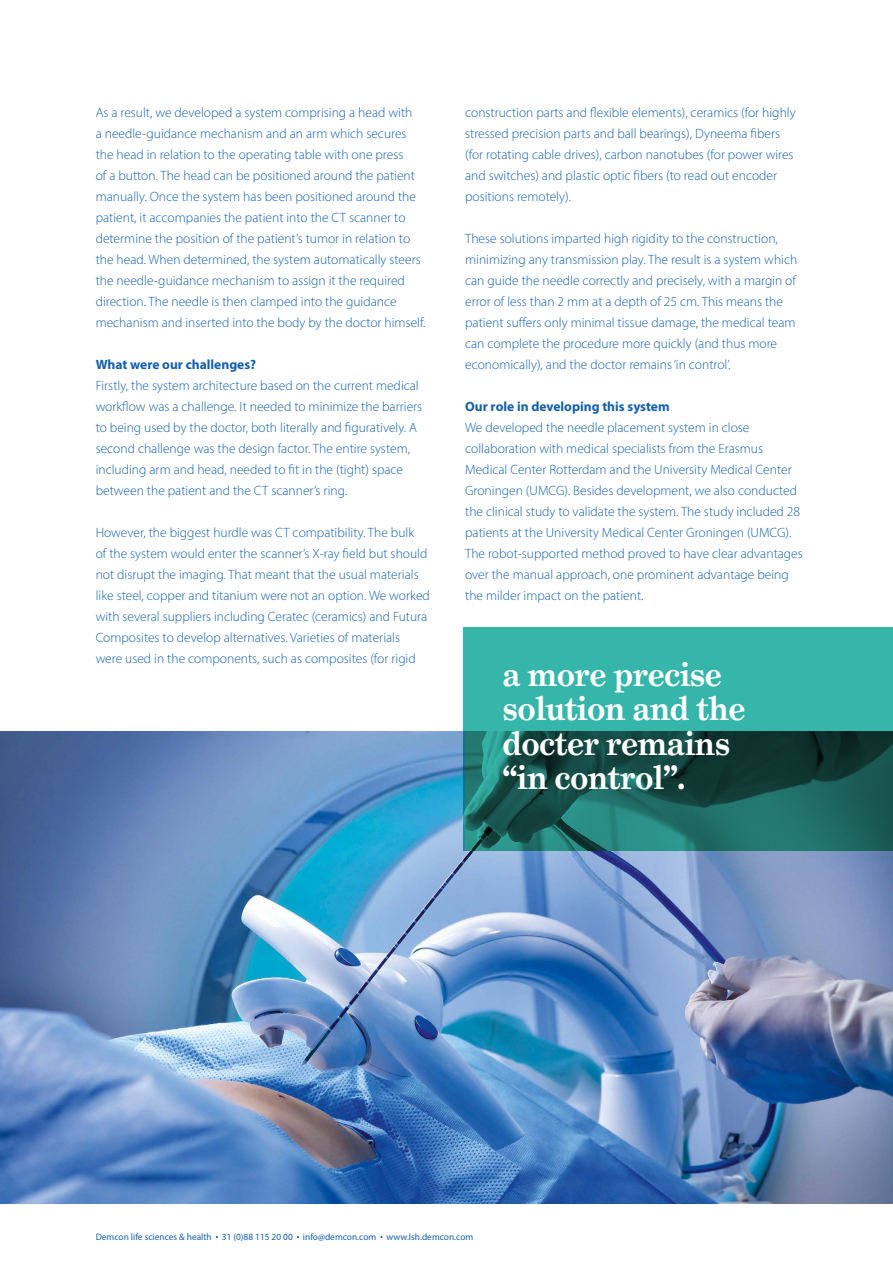
<style>
.page{position:relative;width:893px;height:1263px;background:#fff}
.page>*{position:absolute;margin:0;border:0;box-sizing:border-box;transform-origin:0 0}
.t1{font:700 33px/34.5px "Grad";color:#fff}
.t2{font:300 13.5px/21px "Myriad Pro";color:#1560ab}
.t3{font:700 13.5px "Myriad Pro";color:#1560ab}
.t4{font:9.3px "Myriad Pro";color:#1560ab}
</style>
<div class="page">
<img style="left:0;top:731px;width:893px;height:473px">
<svg style="left:463px;top:627px;width:430px;height:223px;background:#27847c"></svg>
<p class="t2" style="left:96px;top:102px;width:331px">As a result, we developed a system comprising a head with<br>a needle-guidance mechanism and an arm which secures the head in relation to the operating table with one press<br>of a button. The head can be positioned around the patient manually. Once the system has been positioned around the patient, it accompanies the patient into the CT scanner to determine the position of the patient’s tumor in relation to the head. When determined, the system automatically steers the needle-guidance mechanism to assign it the required direction. The needle is then clamped into the guidance mechanism and inserted into the body by the doctor himself.</p>
<p class="t3" style="left:96px;top:356px;width:162px">What were our challenges?</p>
<p class="t2" style="left:96px;top:375px;width:328px">Firstly, the system architecture based on the current medical workflow was a challenge. It needed to minimize the barriers to being used by the doctor, both literally and figuratively. A second challenge was the design factor. The entire system, including arm and head, needed to fit in the (tight) space between the patient and the CT scanner’s ring.</p>
<p class="t2" style="left:96px;top:522px;width:336px">However, the biggest hurdle was CT compatibility. The bulk<br>of the system would enter the scanner’s X-ray field but should not disrupt the imaging. That meant that the usual materials like steel, copper and titanium were not an option. We worked with several suppliers including Ceratec (ceramics) and Futura Composites to develop alternatives. Varieties of materials were used in the components, such as composites (for rigid</p>
<p class="t2" style="left:465px;top:102px;width:332px">construction parts and flexible elements), ceramics (for highly stressed precision parts and ball bearings), Dyneema fibers (for rotating cable drives), carbon nanotubes (for power wires and switches) and plastic optic fibers (to read out encoder positions remotely).</p>
<p class="t2" style="left:465px;top:228px;width:334px">These solutions imparted high rigidity to the construction, minimizing any transmission play. The result is a system which can guide the needle correctly and precisely, with a margin of error of less than 2 mm at a depth of 25 cm. This means the patient suffers only minimal tissue damage, the medical team can complete the procedure more quickly (and thus more economically), and the doctor remains ‘in control’.</p>
<p class="t3" style="left:465px;top:398px;width:206px">Our role in developing this system</p>
<p class="t2" style="left:465px;top:417px;width:339px">We developed the needle placement system in close collaboration with medical specialists from the Erasmus Medical Center Rotterdam and the University Medical Center Groningen (UMCG). Besides development, we also conducted the clinical study to validate the system. The study included 28 patients at the University Medical Center Groningen (UMCG).<br>The robot-supported method proved to have clear advantages over the manual approach, one prominent advantage being the milder impact on the patient.</p>
<h1 class="t1" style="left:503px;top:657px;width:244px">a more precise solution and the docter remains “in control”.</h1>
<p class="t4" style="left:96px;top:1231px;width:379px">Demcon life sciences &amp; health 31 (0)88 115 20 00 info@demcon.com www.lsh.demcon.com</p>
</div>
